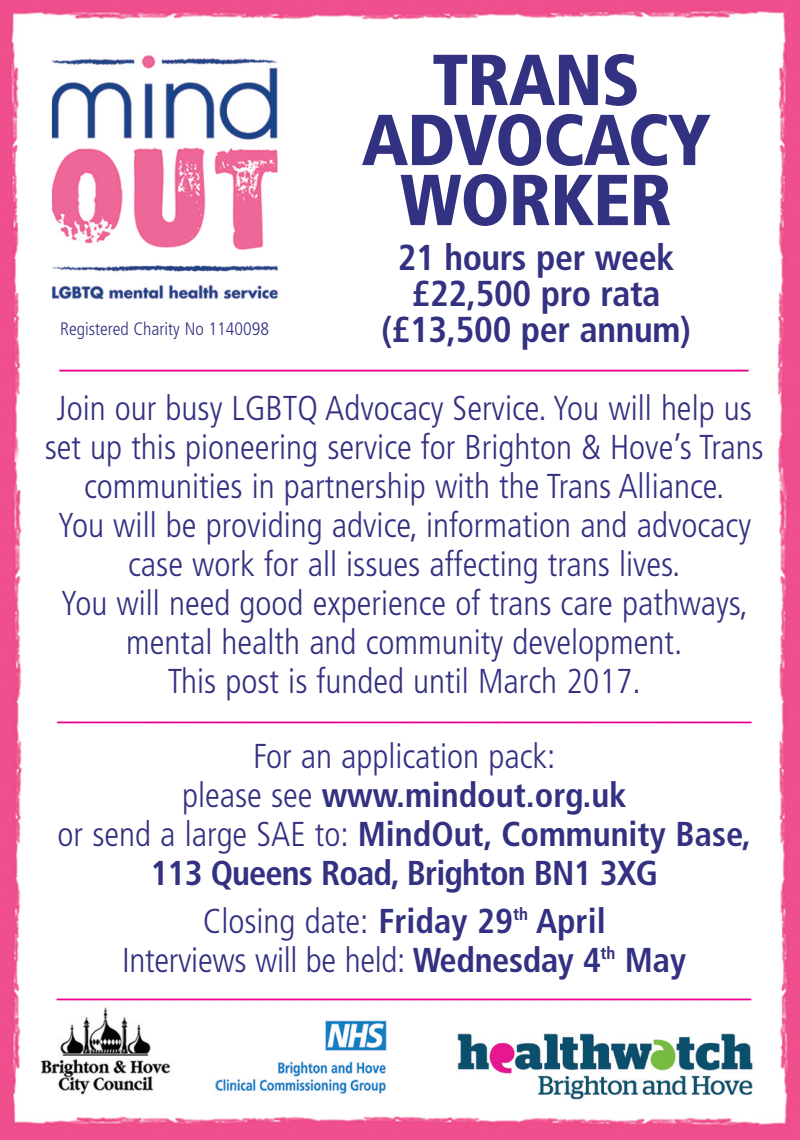
<style>
.page{position:relative;width:800px;height:1140px;background:#fff}
.page>*{position:absolute;margin:0;border:0;box-sizing:border-box;transform-origin:0 0}
.t1{font:900 condensed 72px/60px "Frutiger";letter-spacing:-.015em;color:#333181;text-align:center}
.t2{font:700 condensed 36px/36px "Frutiger";letter-spacing:-.01em;color:#333181;text-align:center}
.t3{font:condensed 36px "Frutiger";color:#ed028c}
.t4{font:300 condensed 34.5px/39px "Frutiger";color:#333181;text-align:center}
.t5{font:700 condensed 34.5px/39px "Frutiger";color:#333181;text-align:center}
.t6{font:condensed 34.5px "Frutiger";color:#ed028c}
.t7{font:300 condensed 18px "Frutiger";color:#333181}
.s1{font-weight:300}
.s2{font-weight:700}
</style>
<div class="page">
<img style="left:0;top:0;width:799px;height:1140px">
<h1 class="t1" style="left:361px;top:56px;width:350px">TRANS<br>ADVOCACY<br>WORKER</h1>
<p class="t2" style="left:381px;top:242px;width:310px">21 hours per week £22,500 pro rata (£13,500 per annum)</p>
<p class="t3" style="left:59px;top:340px;width:690px">_______________________________________</p>
<p class="t4" style="left:45px;top:391px;width:720px">Join our busy LGBTQ Advocacy Service. You will help us set up this pioneering service for Brighton &amp; Hove’s Trans communities in partnership with the Trans Alliance.<br>You will be providing advice, information and advocacy case work for all issues affecting trans lives.<br>You will need good experience of trans care pathways, mental health and community development.<br>This post is funded until March 2017.</p>
<p class="t6" style="left:57px;top:692px;width:696px">_________________________________________</p>
<p class="t5" style="left:58px;top:739px;width:694px"><span class="s1">For an application pack:<br>please see</span> www.mindout.org.uk<br><span class="s1">or send a large SAE to:</span> MindOut, Community Base, 113 Queens Road, Brighton BN1 3XG</p>
<p class="t4" style="left:122px;top:904px;width:565px">Closing date: <span class="s2">Friday 29</span><sup>th</sup> <span class="s2">April<br></span>Interviews will be held: <span class="s2">Wednesday 4</span><sup>th</sup> <span class="s2">May</span></p>
<p class="t6" style="left:57px;top:970px;width:696px">_________________________________________</p>
<p class="t7" style="left:60px;top:322px;width:210px">Registered Charity No 1140098</p>
</div>
